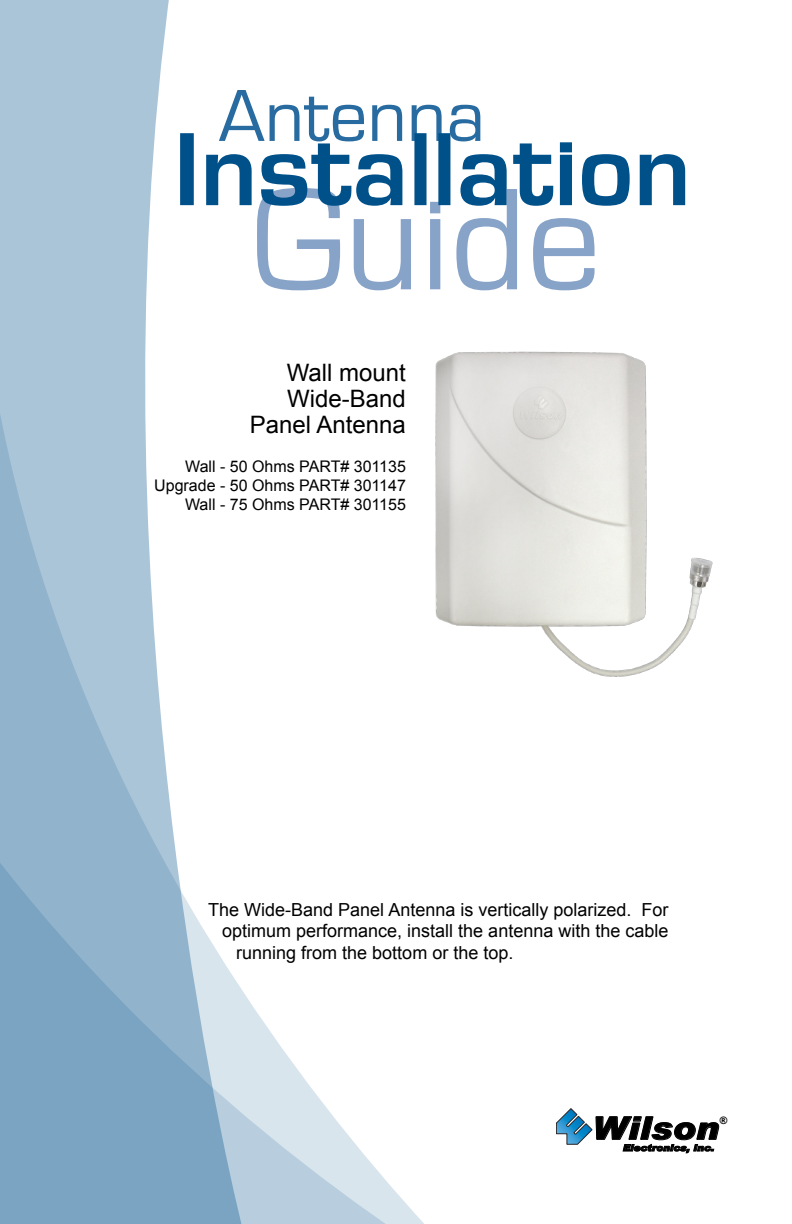
<style>
.page{position:relative;width:792px;height:1224px;background:#fff}
.page>*{position:absolute;margin:0;border:0;box-sizing:border-box;transform-origin:0 0}
.t1{font:76.4px "Eurostile";color:#286ba0}
.t2{font:italic 900 31.6px "Arial";color:#000;scale:1.11 1}
.t3{font:24px/26px "Arial";color:#000;text-align:right}
.t4{font:18px "Arial";color:#000}
.t5{font:16px/19.2px "Arial";color:#000;text-align:right}
.t6{font:italic 900 10.2px "Arial";color:#000}
.t7{font:italic 900 9.2px "Arial";color:#000;scale:1.11 1}
</style>
<div class="page">
<svg style="left:0;top:0;width:169px;height:300px;background:#b1c9db"></svg>
<div style="left:0;top:300px;width:148px;height:209px;background:#abc5d8"></div>
<svg style="left:0;top:509px;width:424px;height:715px"></svg>
<svg style="left:556px;top:1108px;width:163px;height:46px"></svg>
<img style="left:420px;top:351px;width:293px;height:343px">
<svg style="left:180px;top:133px;width:505px;height:157px"></svg>
<h1 class="t1" style="left:219px;top:75px;width:268px">Antenna</h1>
<h3 class="t3" style="left:250px;top:360px;width:158px">Wall mount<br>Wide-Band<br>Panel Antenna</h3>
<p class="t5" style="left:154px;top:457px;width:253px">Wall - 50 Ohms PART# 301135<br>Upgrade - 50 Ohms PART# 301147<br>Wall - 75 Ohms PART# 301155</p>
<p class="t4" style="left:208px;top:898px;width:462px">The Wide-Band Panel Antenna is vertically polarized. For</p>
<p class="t4" style="left:222px;top:919px;width:448px">optimum performance, install the antenna with the cable</p>
<p class="t4" style="left:236px;top:941px;width:279px">running from the bottom or the top.</p>
<h2 class="t2" style="left:592px;top:1109px;width:116px">Wilson</h2>
<p class="t6" style="left:719px;top:1114px;width:10px">®</p>
<p class="t7" style="left:623px;top:1142px;width:84px">Electronics, Inc.</p>
</div>
